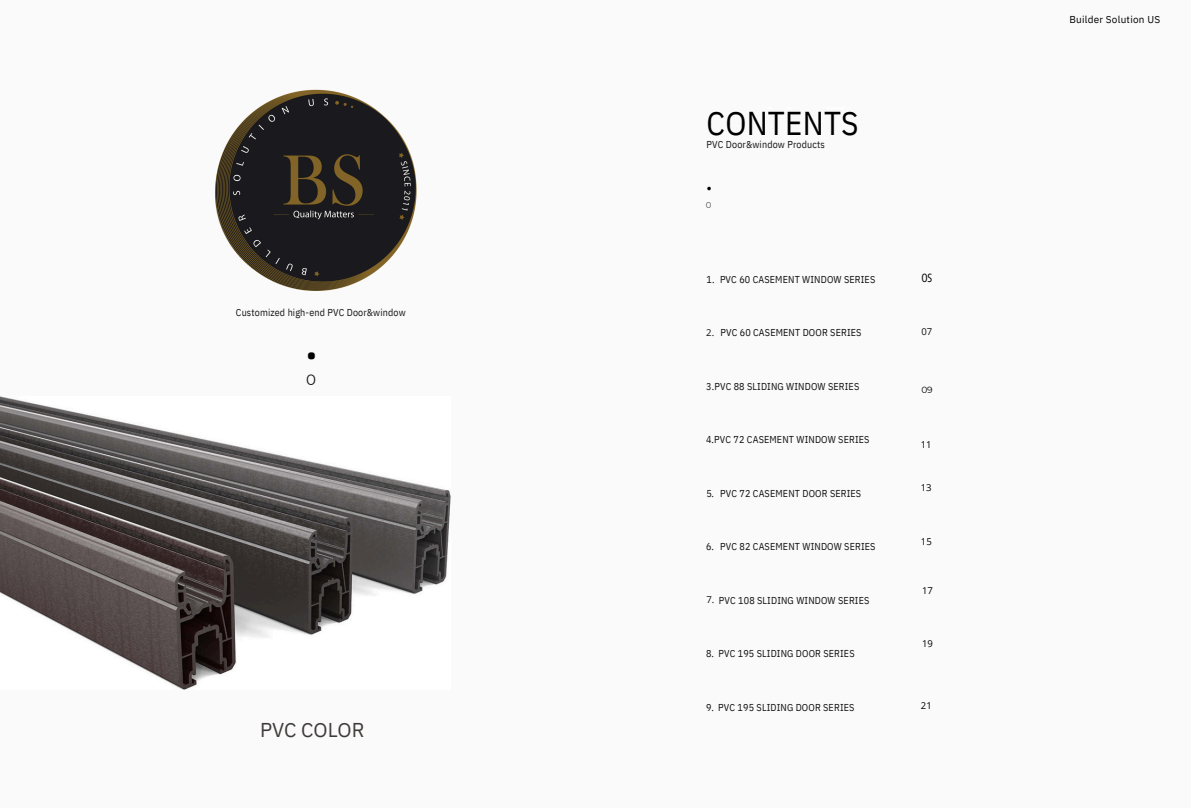
<style>
.page{position:relative;width:1191px;height:808px;background:#fff}
.page>*{position:absolute;margin:0;border:0;box-sizing:border-box;transform-origin:0 0}
.t1{font:33px "IBM Plex Sans Cond";letter-spacing:.005em;color:#000}
.t2{font:30px "IBM Plex Sans Cond";color:#000}
.t3{font:23px "Montserrat";color:#000}
.t4{font:20px "IBM Plex Sans";letter-spacing:-.005em;color:#3e3a39}
.t5{font:15px "Montserrat";color:#141414}
.t6{font:11.5px "Open Sans Condensed";color:#000}
.t7{font:10px "IBM Plex Sans Cond";letter-spacing:.015em;color:#111}
.t8{font:10px "IBM Plex Sans Cond";letter-spacing:.015em;color:#101010}
.t9{font:10px "IBM Plex Sans Cond";letter-spacing:.015em;color:#171717}
.t10{font:10px "IBM Plex Sans Cond";letter-spacing:.015em;color:#121212}
.t11{font:10px "IBM Plex Sans Cond";letter-spacing:.015em;color:#0f0f0f}
.t12{font:10px "IBM Plex Sans Cond";letter-spacing:.015em;color:#161616}
.t13{font:10px "IBM Plex Sans";letter-spacing:.02em;color:#000}
.t14{font:9.5px "Open Sans";letter-spacing:.005em;color:#000}
.t15{font:9.5px "Open Sans";color:#0f0f0f}
.t16{font:9px "Montserrat";color:#000}
.t17{font:8.5px "Montserrat";color:#4c4c4c}
.s1{font-family:"Open Sans";font-size:9.5px}
</style>
<div class="page">
<img style="left:0;top:397px;width:451px;height:292px">
<img style="left:216px;top:89px;width:201px;height:201px">
<p class="t9" style="left:236px;top:306px;width:171px">Customized high-end PVC Door&amp;window</p>
<p class="t2" style="left:306px;top:334px;width:12px">•</p>
<p class="t5" style="left:306px;top:370px;width:11px">0</p>
<h5 class="t4" style="left:260px;top:717px;width:106px">PVC COLOR</h5>
<p class="t13" style="left:1069px;top:13px;width:92px">Builder Solution US</p>
<p class="t1" style="left:707px;top:101px;width:153px">CONTENTS</p>
<h5 class="t12" style="left:707px;top:138px;width:120px">PVC Door&amp;window Products</h5>
<p class="t3" style="left:706px;top:173px;width:8px">•</p>
<p class="t17" style="left:706px;top:200px;width:7px">0</p>
<h5 class="t8" style="left:720px;top:273px;width:157px">PVC 60 CASEMENT WINDOW SERIES</h5>
<h1 class="t8" style="left:707px;top:273px;width:10px">1.</h1>
<p class="t6" style="left:921px;top:270px;width:12px">OS</p>
<p class="t15" style="left:706px;top:325px;width:10px">2.</p>
<p class="t11" style="left:721px;top:326px;width:142px">PVC 60 CASEMENT DOOR SERIES</p>
<p class="t15" style="left:921px;top:325px;width:12px">07</p>
<p class="t7" style="left:706px;top:380px;width:155px">3.PVC 88 SLIDING WINDOW SERIES</p>
<h5 class="t16" style="left:921px;top:384px;width:13px">09</h5>
<p class="t7" style="left:706px;top:433px;width:165px">4.PVC 72 CASEMENT WINDOW SERIES</p>
<p class="t14" style="left:921px;top:437px;width:12px">11</p>
<p class="t7" style="left:706px;top:486px;width:9px">5.</p>
<p class="t7" style="left:720px;top:487px;width:142px">PVC 72 CASEMENT DOOR SERIES</p>
<h5 class="t14" style="left:921px;top:481px;width:12px">13</h5>
<h5 class="t7" style="left:706px;top:540px;width:9px">6.</h5>
<h4 class="t7" style="left:720px;top:540px;width:157px">PVC 82 CASEMENT WINDOW SERIES</h4>
<p class="t14" style="left:921px;top:534px;width:12px">15</p>
<p class="t14" style="left:922px;top:583px;width:12px">17</p>
<h2 class="t8" style="left:706px;top:594px;width:164px"><span class="s1">7.</span> PVC 108 SLIDING WINDOW SERIES</h2>
<h5 class="t14" style="left:922px;top:637px;width:12px">19</h5>
<p class="t10" style="left:706px;top:647px;width:9px">8.</p>
<p class="t10" style="left:719px;top:647px;width:138px">PVC 195 SLIDING DOOR SERIES</p>
<h3 class="t7" style="left:706px;top:700px;width:150px">9. PVC 195 SLIDING DOOR SERIES</h3>
<p class="t14" style="left:921px;top:699px;width:12px">21</p>
</div>
